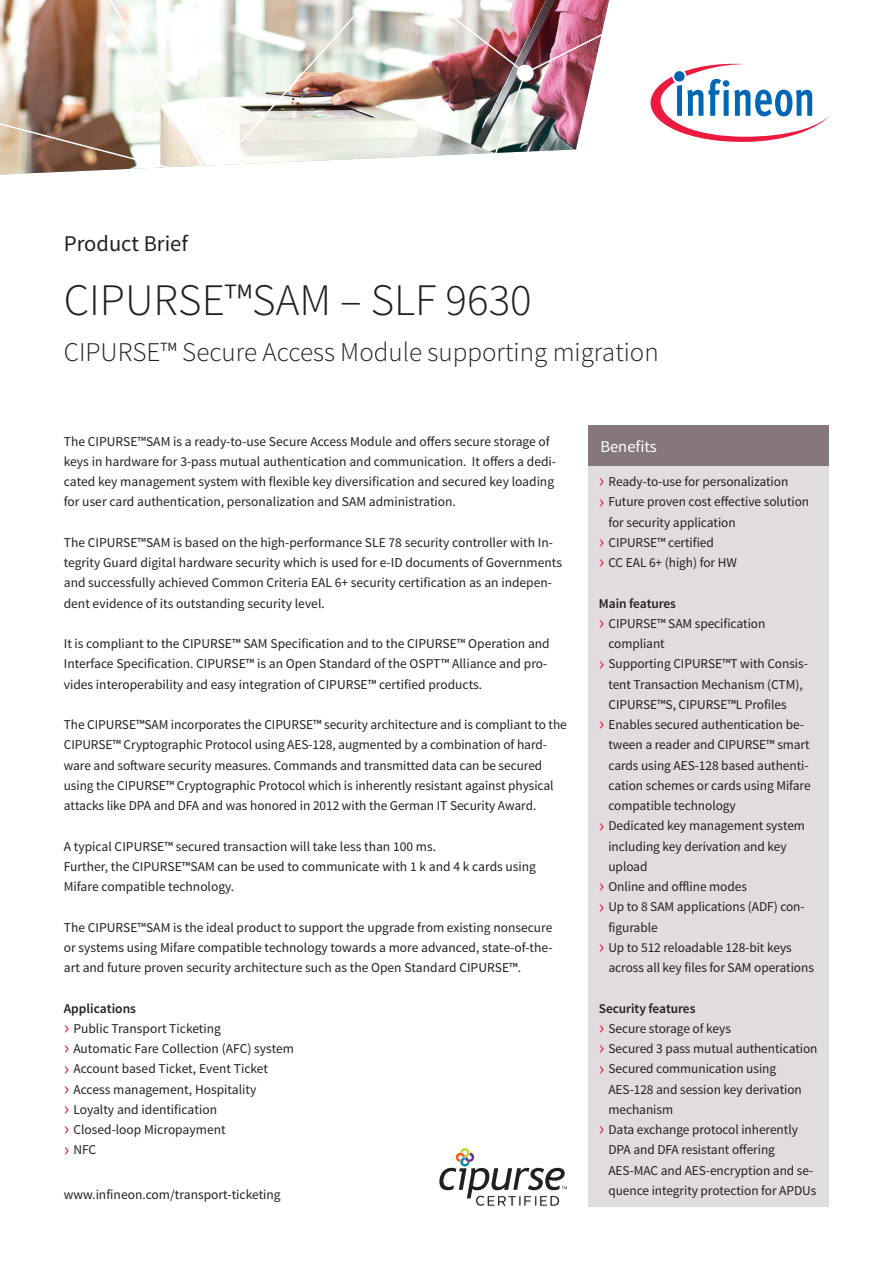
<style>
.page{position:relative;width:893px;height:1263px;background:#fff}
.page>*{position:absolute;margin:0;border:0;box-sizing:border-box;transform-origin:0 0}
.Product_Brief_A4_Hea{font:300 45px "Source Sans Pro";color:#231f20}
.Product_Brief_A4_Sub{font:300 27px "Source Sans Pro";color:#231f20}
.Product_Brief_A4_Tit{font:22.5px "Source Sans Pro";color:#231f20}
.Product_Brief_A4_Hea-2{font:16.5px "Source Sans Pro";color:#fff}
.Product_Brief_A4_Cop{font:13.5px/20.2px "Source Sans Pro";letter-spacing:-.005em;color:#231f20}
.Product_Brief_A4_Cop-2{font:600 13.5px "Source Sans Pro";letter-spacing:-.005em;color:#231f20}
.Product_Brief_A4_URL{font:13.5px "Source Sans Pro";color:#231f20}
.s1{font-size:20.25px;color:#ed1a40}
</style>
<div class="page">
<img style="left:382px;top:0;width:227px;height:158px">
<img style="left:412px;top:0;width:196px;height:158px">
<img style="left:0;top:0;width:382px;height:175px">
<svg style="left:651px;top:63px;width:178px;height:79px"></svg>
<div style="left:588px;top:463px;width:241px;height:743px;background:#e1dcdd"></div>
<div style="left:588px;top:425px;width:241px;height:41px;background:#86777c"></div>
<svg style="left:439px;top:1148px;width:128px;height:58px"></svg>
<p class="Product_Brief_A4_Tit" style="left:64px;top:229px;width:126px">Product Brief</p>
<p class="Product_Brief_A4_Hea" style="left:64px;top:273px;width:470px">CIPURSE™SAM – SLF 9630</p>
<p class="Product_Brief_A4_Sub" style="left:64px;top:335px;width:596px">CIPURSE™ Secure Access Module supporting migration</p>
<p class="Product_Brief_A4_Cop" style="left:64px;top:431px;width:494px">The CIPURSE™SAM is a ready-to-use Secure Access Module and offers secure storage of keys in hardware for 3-pass mutual authentication and communication. It offers a dedi&shy;cated key management system with flexible key diversification and secured key loading for user card authentication, personalization and SAM administration.</p>
<p class="Product_Brief_A4_Cop" style="left:64px;top:532px;width:500px">The CIPURSE™SAM is based on the high-performance SLE 78 security controller with In&shy;tegrity Guard digital hardware security which is used for e-ID documents of Governments and successfully achieved Common Criteria EAL 6+ security certification as an indepen&shy;dent evidence of its outstanding security level.</p>
<p class="Product_Brief_A4_Cop" style="left:64px;top:634px;width:487px">It is compliant to the CIPURSE™ SAM Specification and to the CIPURSE™ Operation and<br>Interface Specification. CIPURSE™ is an Open Standard of the OSPT™ Alliance and pro&shy;vides interoperability and easy integration of CIPURSE™ certified products.</p>
<p class="Product_Brief_A4_Cop" style="left:64px;top:715px;width:505px">The CIPURSE™SAM incorporates the CIPURSE™ security architecture and is compliant to the CIPURSE™ Cryptographic Protocol using AES-128, augmented by a combination of hard&shy;ware and software security measures. Commands and transmitted data can be secured using the CIPURSE™ Cryptographic Protocol which is inherently resistant against physical attacks like DPA and DFA and was honored in 2012 with the German IT Security Award.</p>
<p class="Product_Brief_A4_Cop" style="left:64px;top:836px;width:374px">A typical CIPURSE™ secured transaction will take less than 100 ms.</p>
<p class="Product_Brief_A4_Cop" style="left:64px;top:856px;width:474px">Further, the CIPURSE™SAM can be used to communicate with 1 k and 4 k cards using<br>Mifare compatible technology.</p>
<p class="Product_Brief_A4_Cop" style="left:64px;top:917px;width:490px;text-align:justify">The CIPURSE™SAM is the ideal product to support the upgrade from existing nonsecure or systems using Mifare compatible technology towards a more advanced, state-of-the&shy;art and future proven security architecture such as the Open Standard CIPURSE™.</p>
<p class="Product_Brief_A4_Cop-2" style="left:64px;top:999px;width:74px">Applications</p>
<p class="Product_Brief_A4_Cop" style="left:64px;top:1018px;width:159px"><span class="s1">›</span> Public Transport Ticketing</p>
<p class="Product_Brief_A4_Cop" style="left:64px;top:1039px;width:232px"><span class="s1">›</span> Automatic Fare Collection (AFC) system</p>
<p class="Product_Brief_A4_Cop" style="left:64px;top:1059px;width:206px"><span class="s1">›</span> Account based Ticket, Event Ticket</p>
<p class="Product_Brief_A4_Cop" style="left:64px;top:1079px;width:194px"><span class="s1">›</span> Access management, Hospitality</p>
<p class="Product_Brief_A4_Cop" style="left:64px;top:1099px;width:155px"><span class="s1">›</span> Loyalty and identification</p>
<p class="Product_Brief_A4_Cop" style="left:64px;top:1120px;width:163px"><span class="s1">›</span> Closed-loop Micropayment</p>
<p class="Product_Brief_A4_Cop" style="left:64px;top:1140px;width:34px"><span class="s1">›</span> NFC</p>
<p class="Product_Brief_A4_URL" style="left:64px;top:1186px;width:218px">www.infineon.com/transport-ticketing</p>
<p class="Product_Brief_A4_Hea-2" style="left:600px;top:436px;width:58px">Benefits</p>
<p class="Product_Brief_A4_Cop" style="left:599px;top:472px;width:191px"><span class="s1">›</span> Ready-to-use for personalization</p>
<p class="Product_Brief_A4_Cop" style="left:608px;top:492px;width:202px;text-indent:-10px"><span class="s1">›</span> Future proven cost effective solution for security application</p>
<p class="Product_Brief_A4_Cop" style="left:599px;top:532px;width:116px"><span class="s1">›</span> CIPURSE™ certified</p>
<p class="Product_Brief_A4_Cop" style="left:599px;top:553px;width:140px"><span class="s1">›</span> CC EAL 6+ (high) for HW</p>
<p class="Product_Brief_A4_Cop-2" style="left:599px;top:594px;width:79px">Main features</p>
<p class="Product_Brief_A4_Cop" style="left:608px;top:613px;width:158px;text-indent:-10px"><span class="s1">›</span> CIPURSE™ SAM specification compliant</p>
<p class="Product_Brief_A4_Cop" style="left:608px;top:654px;width:201px;text-indent:-10px"><span class="s1">›</span> Supporting CIPURSE™T with Consis&shy;tent Transaction Mechanism (CTM),<br>CIPURSE™S, CIPURSE™L Profiles</p>
<p class="Product_Brief_A4_Cop" style="left:608px;top:715px;width:204px;text-indent:-10px"><span class="s1">›</span> Enables secured authentication be&shy;tween a reader and CIPURSE™ smart cards using AES-128 based authenti&shy;cation schemes or cards using Mifare compatible technology</p>
<p class="Product_Brief_A4_Cop" style="left:608px;top:816px;width:198px;text-indent:-10px"><span class="s1">›</span> Dedicated key management system including key derivation and key upload</p>
<p class="Product_Brief_A4_Cop" style="left:599px;top:877px;width:150px"><span class="s1">›</span> Online and offline modes</p>
<p class="Product_Brief_A4_Cop" style="left:608px;top:897px;width:198px;text-indent:-10px"><span class="s1">›</span> Up to 8 SAM applications (ADF) con&shy;figurable</p>
<p class="Product_Brief_A4_Cop" style="left:608px;top:937px;width:207px;text-indent:-10px"><span class="s1">›</span> Up to 512 reloadable 128-bit keys across all key files for SAM operations</p>
<p class="Product_Brief_A4_Cop-2" style="left:599px;top:999px;width:98px">Security features</p>
<p class="Product_Brief_A4_Cop" style="left:599px;top:1018px;width:134px"><span class="s1">›</span> Secure storage of keys</p>
<p class="Product_Brief_A4_Cop" style="left:599px;top:1039px;width:220px"><span class="s1">›</span> Secured 3 pass mutual authentication</p>
<p class="Product_Brief_A4_Cop" style="left:608px;top:1059px;width:195px;text-indent:-10px"><span class="s1">›</span> Secured communication using<br>AES-128 and session key derivation mechanism</p>
<p class="Product_Brief_A4_Cop" style="left:608px;top:1120px;width:209px;text-indent:-10px"><span class="s1">›</span> Data exchange protocol inherently DPA and DFA resistant offering AES-MAC and AES-encryption and se&shy;quence integrity protection for APDUs</p>
</div>
